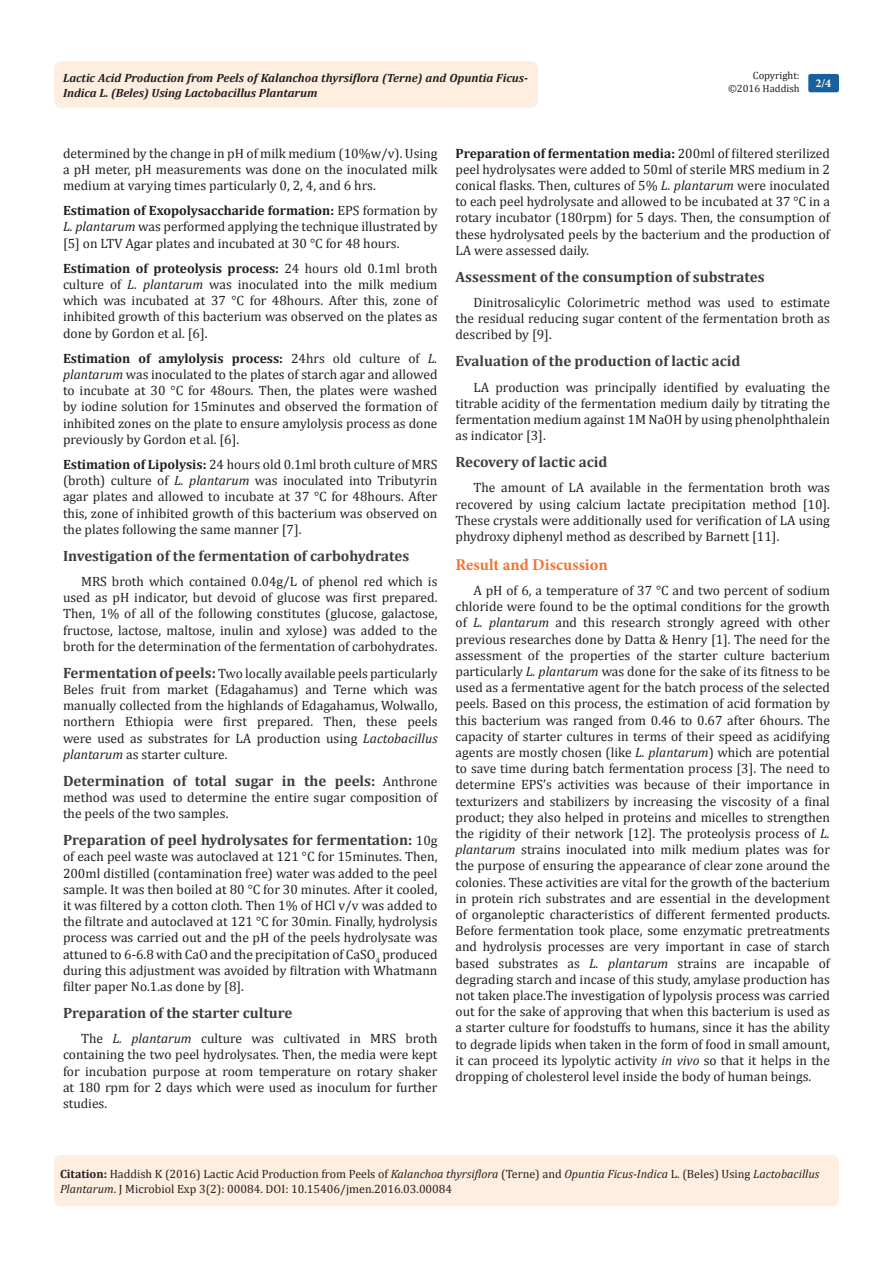
<style>
.page{position:relative;width:893px;height:1263px;background:#fff}
.page>*{position:absolute;margin:0;border:0;box-sizing:border-box;transform-origin:0 0}
.List_Paragraph{font:700 16.5px "Minion Pro";color:#f37331}
.List_Paragraph-2{font:700 15px "Cambria";color:#3e3e3f}
.List_Paragraph-3{font:13.5px/16.2px "Cambria";color:#231f20;text-align:justify}
.heading_2{font:13.5px/16.2px "Cambria";color:#231f20;text-align:justify}
.Citation{font:12px/14.4px "Cambria";color:#231f20}
.t1{font:italic 700 12px/14.4px "Cambria";color:#231f20}
.t2{font:700 12px "Minion Pro";color:#fff}
.t3{font:10.5px/12.6px "Cambria";color:#231f20;text-align:right}
.s1{font-weight:700}
.s2{font-style:italic}
.s3{font-weight:700;font-size:15px;color:#3e3e3f}
.s4{font-weight:400;font-size:13.5px;color:#231f20}
</style>
<div class="page">
<div style="left:54px;top:61px;width:484px;height:47px;background:#feeee0;border-radius:8px"></div>
<div style="left:808px;top:74px;width:31px;height:18px;background:#18609d;border-radius:2px"></div>
<div style="left:54px;top:1155px;width:785px;height:51px;background:#feeee0;border-radius:7px"></div>
<p class="t3" style="left:728px;top:69px;width:73px">Copyright: ©2016 Haddish</p>
<p class="t1" style="left:63px;top:70px;width:466px">Lactic Acid Production from Peels of Kalanchoa thyrsiflora (Terne) and Opuntia Ficus-<br>Indica L. (Beles) Using Lactobacillus Plantarum</p>
<p class="t2" style="left:815px;top:75px;width:17px">2/4</p>
<p class="List_Paragraph-3" style="left:63px;top:145px;width:376px">determined by the change in pH of milk medium (10%w/v). Using a pH meter, pH measurements was done on the inoculated milk medium at varying times particularly 0, 2, 4, and 6 hrs.</p>
<p class="List_Paragraph-3" style="left:63px;top:202px;width:376px"><span class="s1">Estimation of Exopolysaccharide formation:</span> EPS formation by <span class="s2">L. plantarum</span> was performed applying the technique illustrated by [5] on LTV Agar plates and incubated at 30 °C for 48 hours.</p>
<p class="List_Paragraph-3" style="left:63px;top:260px;width:376px"><span class="s1">Estimation of proteolysis process:</span> 24 hours old 0.1ml broth culture of <span class="s2">L. plantarum</span> was inoculated into the milk medium which was incubated at 37 °C for 48hours. After this, zone of inhibited growth of this bacterium was observed on the plates as done by Gordon et al. [6].</p>
<p class="List_Paragraph-3" style="left:63px;top:350px;width:376px"><span class="s1">Estimation of amylolysis process:</span> 24hrs old culture of <span class="s2">L. plantarum</span> was inoculated to the plates of starch agar and allowed to incubate at 30 °C for 48ours. Then, the plates were washed by iodine solution for 15minutes and observed the formation of inhibited zones on the plate to ensure amylolysis process as done previously by Gordon et al. [6].</p>
<p class="List_Paragraph-3" style="left:63px;top:456px;width:376px"><span class="s1">Estimation of Lipolysis:</span> 24 hours old 0.1ml broth culture of MRS (broth) culture of <span class="s2">L. plantarum</span> was inoculated into Tributyrin agar plates and allowed to incubate at 37 °C for 48hours. After this, zone of inhibited growth of this bacterium was observed on the plates following the same manner [7].</p>
<p class="List_Paragraph-2" style="left:63px;top:545px;width:348px">Investigation of the fermentation of carbohydrates</p>
<p class="List_Paragraph-3" style="left:63px;top:573px;width:376px;text-indent:18px">MRS broth which contained 0.04g/L of phenol red which is used as pH indicator, but devoid of glucose was first prepared.<br>Then, 1% of all of the following constitutes (glucose, galactose, fructose, lactose, maltose, inulin and xylose) was added to the broth for the determination of the fermentation of carbohydrates.</p>
<p class="List_Paragraph-3" style="left:63px;top:665px;width:376px"><span class="s3">Fermentation of peels:</span> Two locally available peels particularly Beles fruit from market (Edagahamus) and Terne which was manually collected from the highlands of Edagahamus, Wolwallo, northern Ethiopia were first prepared. Then, these peels were used as substrates for LA production using <span class="s2">Lactobacillus plantarum</span> as starter culture.</p>
<p class="List_Paragraph-2" style="left:63px;top:770px;width:376px">Determination of total sugar in the peels: <span class="s4">Anthrone</span></p>
<p class="List_Paragraph-3" style="left:63px;top:789px;width:376px">method was used to determine the entire sugar composition of the peels of the two samples.</p>
<p class="List_Paragraph-2" style="left:63px;top:829px;width:376px">Preparation of peel hydrolysates for fermentation: <span class="s4">10g</span></p>
<p class="List_Paragraph-3" style="left:63px;top:849px;width:376px">of each peel waste was autoclaved at 121 °C for 15minutes. Then, 200ml distilled (contamination free) water was added to the peel sample. It was then boiled at 80 °C for 30 minutes. After it cooled, it was filtered by a cotton cloth. Then 1% of HCl v/v was added to the filtrate and autoclaved at 121 °C for 30min. Finally, hydrolysis process was carried out and the pH of the peels hydrolysate was attuned to 6-6.8 with CaO and the precipitation of CaSO<sub>4</sub> produced during this adjustment was avoided by filtration with Whatmann filter paper No.1.as done by [8].</p>
<p class="List_Paragraph-2" style="left:63px;top:1002px;width:231px">Preparation of the starter culture</p>
<p class="List_Paragraph-3" style="left:63px;top:1030px;width:376px;text-indent:18px">The <span class="s2">L. plantarum</span> culture was cultivated in MRS broth containing the two peel hydrolysates. Then, the media were kept for incubation purpose at room temperature on rotary shaker at 180 rpm for 2 days which were used as inoculum for further studies.</p>
<p class="List_Paragraph-3" style="left:455px;top:145px;width:376px"><span class="s1">Preparation of fermentation media:</span> 200ml of filtered sterilized peel hydrolysates were added to 50ml of sterile MRS medium in 2 conical flasks. Then, cultures of 5% <span class="s2">L. plantarum</span> were inoculated to each peel hydrolysate and allowed to be incubated at 37 °C in a rotary incubator (180rpm) for 5 days. Then, the consumption of these hydrolysated peels by the bacterium and the production of LA were assessed daily.</p>
<p class="List_Paragraph-2" style="left:455px;top:266px;width:311px">Assessment of the consumption of substrates</p>
<p class="heading_2" style="left:455px;top:294px;width:376px;text-indent:18px">Dinitrosalicylic Colorimetric method was used to estimate the residual reducing sugar content of the fermentation broth as described by [9].</p>
<p class="List_Paragraph-2" style="left:455px;top:351px;width:287px">Evaluation of the production of lactic acid</p>
<p class="List_Paragraph-3" style="left:455px;top:379px;width:376px;text-indent:18px">LA production was principally identified by evaluating the titrable acidity of the fermentation medium daily by titrating the fermentation medium against 1M NaOH by using phenolphthalein as indicator [3].</p>
<p class="List_Paragraph-2" style="left:455px;top:451px;width:154px">Recovery of lactic acid</p>
<p class="List_Paragraph-3" style="left:455px;top:480px;width:376px;text-indent:18px">The amount of LA available in the fermentation broth was recovered by using calcium lactate precipitation method [10].<br>These crystals were additionally used for verification of LA using phydroxy diphenyl method as described by Barnett [11].</p>
<p class="List_Paragraph" style="left:455px;top:553px;width:154px">Result and Discussion</p>
<p class="List_Paragraph-3" style="left:455px;top:582px;width:376px;text-indent:18px">A pH of 6, a temperature of 37 °C and two percent of sodium chloride were found to be the optimal conditions for the growth of <span class="s2">L. plantarum</span> and this research strongly agreed with other previous researches done by Datta &amp; Henry [1]. The need for the assessment of the properties of the starter culture bacterium particularly <span class="s2">L. plantarum</span> was done for the sake of its fitness to be used as a fermentative agent for the batch process of the selected peels. Based on this process, the estimation of acid formation by this bacterium was ranged from 0.46 to 0.67 after 6hours. The capacity of starter cultures in terms of their speed as acidifying agents are mostly chosen (like <span class="s2">L. plantarum</span>) which are potential to save time during batch fermentation process [3]. The need to determine EPS’s activities was because of their importance in texturizers and stabilizers by increasing the viscosity of a final product; they also helped in proteins and micelles to strengthen the rigidity of their network [12]. The proteolysis process of <span class="s2">L. plantarum</span> strains inoculated into milk medium plates was for the purpose of ensuring the appearance of clear zone around the colonies. These activities are vital for the growth of the bacterium in protein rich substrates and are essential in the development of organoleptic characteristics of different fermented products.<br>Before fermentation took place, some enzymatic pretreatments and hydrolysis processes are very important in case of starch based substrates as <span class="s2">L. plantarum</span> strains are incapable of degrading starch and incase of this study, amylase production has not taken place.The investigation of lypolysis process was carried out for the sake of approving that when this bacterium is used as a starter culture for foodstuffs to humans, since it has the ability to degrade lipids when taken in the form of food in small amount, it can proceed its lypolytic activity <span class="s2">in vivo</span> so that it helps in the dropping of cholesterol level inside the body of human beings.</p>
<p class="Citation" style="left:60px;top:1167px;width:761px"><span class="s1">Citation:</span> Haddish K (2016) Lactic Acid Production from Peels of <span class="s2">Kalanchoa thyrsiflora</span> (Terne) and <span class="s2">Opuntia Ficus-Indica</span> L. (Beles) Using <span class="s2">Lactobacillus<br>Plantarum</span>. J Microbiol Exp 3(2): 00084. DOI: 10.15406/jmen.2016.03.00084</p>
</div>
